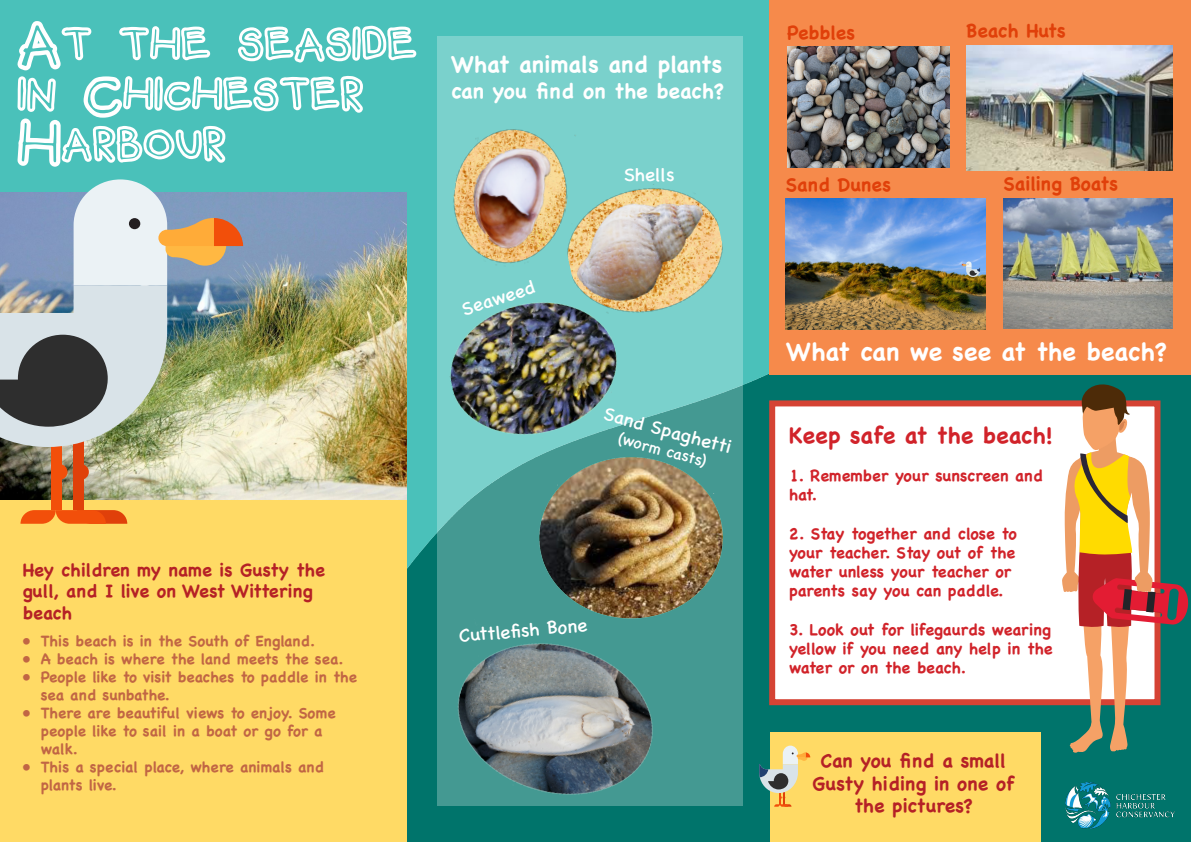
<style>
.page{position:relative;width:1191px;height:842px;background:#fff}
.page>*{position:absolute;margin:0;border:0;box-sizing:border-box;transform-origin:0 0}
.t1{font:56px/50px "Fun Bear";color:#fff;scale:.96 1}
.t2{font:700 25px "Chalkboard SE";color:#fff}
.t3{font:700 23px "Chalkboard SE";color:#fff}
.t4{font:700 23px "Chalkboard SE";color:#d1232a}
.t5{font:700 21px "Chalkboard SE";color:#fff}
.t6{font:700 19px/22.8px "Chalkboard SE";color:#b52126;text-align:center}
.t7{font:19px "Chalkboard SE";color:#fff}
.t8{font:700 19px "Chalkboard SE";color:#e0400a}
.t9{font:700 18px/21.6px "Chalkboard SE";color:#b52126}
.t10{font:700 16px/19.2px "Chalkboard SE";color:#d1232a}
.t11{font:16px "Chalkboard SE";color:#fff}
.t12{font:700 15px/18px "Chalkboard SE";color:#c16644}
</style>
<div class="page">
<img style="left:0;top:0;width:1191px;height:842px">
<div style="left:769px;top:0;width:422px;height:375px;background:#f68a4b"></div>
<div style="left:769px;top:400px;width:391px;height:305px;background:#fff;border:6px solid #d54334"></div>
<div style="left:0;top:499px;width:406px;height:343px;background:#ffda65"></div>
<svg style="left:437px;top:36px;width:305px;height:770px;background:#64bab4"></svg>
<svg style="left:1061px;top:382px;width:128px;height:371px"></svg>
<img style="left:787px;top:46px;width:162px;height:122px">
<img style="left:785px;top:198px;width:200px;height:131px">
<img style="left:1003px;top:198px;width:169px;height:130px">
<img style="left:1065px;top:782px;width:110px;height:46px">
<img style="left:0;top:193px;width:406px;height:307px">
<div style="left:73px;top:435px;width:10px;height:75px;background:#e0400a"></div>
<div style="left:73px;top:464px;width:16px;height:16px;background:#e0400a;border-radius:50%"></div>
<svg style="left:20px;top:510px;width:107px;height:14px"></svg>
<div style="left:51px;top:435px;width:11px;height:75px;background:#f24f0a"></div>
<div style="left:51px;top:464px;width:16px;height:16px;background:#f24f0a;border-radius:50%"></div>
<img style="left:0;top:179px;width:390px;height:282px">
<div style="left:129px;top:218px;width:11px;height:11px;background:#231f20;border-radius:50%"></div>
<img style="left:445px;top:119px;width:131px;height:155px">
<img style="left:556px;top:173px;width:177px;height:156px">
<img style="left:438px;top:293px;width:181px;height:163px">
<img style="left:539px;top:458px;width:185px;height:162px">
<img style="left:434px;top:619px;width:240px;height:200px">
<div style="left:770px;top:732px;width:270px;height:110px;background:#ffda65"></div>
<img style="left:966px;top:45px;width:206px;height:125px">
<svg style="left:961px;top:261px;width:19px;height:16px"></svg>
<svg style="left:759px;top:746px;width:51px;height:61px"></svg>
<p class="t1" style="left:17px;top:19px;width:418px">At the seaside</p>
<p class="t1" style="left:17px;top:69px;width:362px">in Chichester<br>Harbour</p>
<p class="t3" style="left:451px;top:51px;width:272px">What animals and plants</p>
<p class="t5" style="left:451px;top:78px;width:275px">can you find on the beach?</p>
<p class="t7" style="left:623px;top:158px;width:52px">Shells</p>
<p class="t9" style="left:23px;top:559px;width:304px">Hey children my name is Gusty the gull, and I live on West Wittering beach</p>
<p class="t12" style="left:23px;top:632px;width:294px">• This beach is in the South of England.</p>
<p class="t12" style="left:23px;top:650px;width:322px">• A beach is where the land meets the sea.</p>
<p class="t12" style="left:41px;top:668px;width:318px;text-indent:-18px">• People like to visit beaches to paddle in the sea and sunbathe.</p>
<p class="t12" style="left:41px;top:704px;width:296px;text-indent:-18px">• There are beautiful views to enjoy. Some people like to sail in a boat or go for a walk.</p>
<p class="t12" style="left:41px;top:758px;width:285px;text-indent:-18px">• This a special place, where animals and plants live.</p>
<p class="t7" style="left:457px;top:294px;width:77px;rotate:-18deg">Seaweed</p>
<p class="t7" style="left:608px;top:397px;width:133px;rotate:15deg">Sand Spaghetti</p>
<p class="t11" style="left:622px;top:424px;width:92px;rotate:15deg">(worm casts)</p>
<p class="t7" style="left:457px;top:619px;width:130px;rotate:-5deg">Cuttlefish Bone</p>
<p class="t8" style="left:787px;top:21px;width:70px">Pebbles</p>
<p class="t8" style="left:785px;top:174px;width:107px">Sand Dunes</p>
<p class="t8" style="left:966px;top:20px;width:101px">Beach Huts</p>
<p class="t8" style="left:1003px;top:173px;width:116px">Sailing Boats</p>
<p class="t2" style="left:786px;top:336px;width:382px">What can we see at the beach?</p>
<p class="t4" style="left:789px;top:421px;width:265px">Keep safe at the beach!</p>
<p class="t10" style="left:789px;top:466px;width:255px">1. Remember your sunscreen and hat.</p>
<p class="t10" style="left:789px;top:524px;width:229px">2. Stay together and close to your teacher. Stay out of the water unless your teacher or parents say you can paddle.</p>
<p class="t10" style="left:789px;top:620px;width:265px;text-align:justify">3. Look out for lifegaurds wearing yellow if you need any help in the water or on the beach.</p>
<p class="t6" style="left:812px;top:749px;width:203px">Can you find a small<br>Gusty hiding in one of the pictures?</p>
</div>
